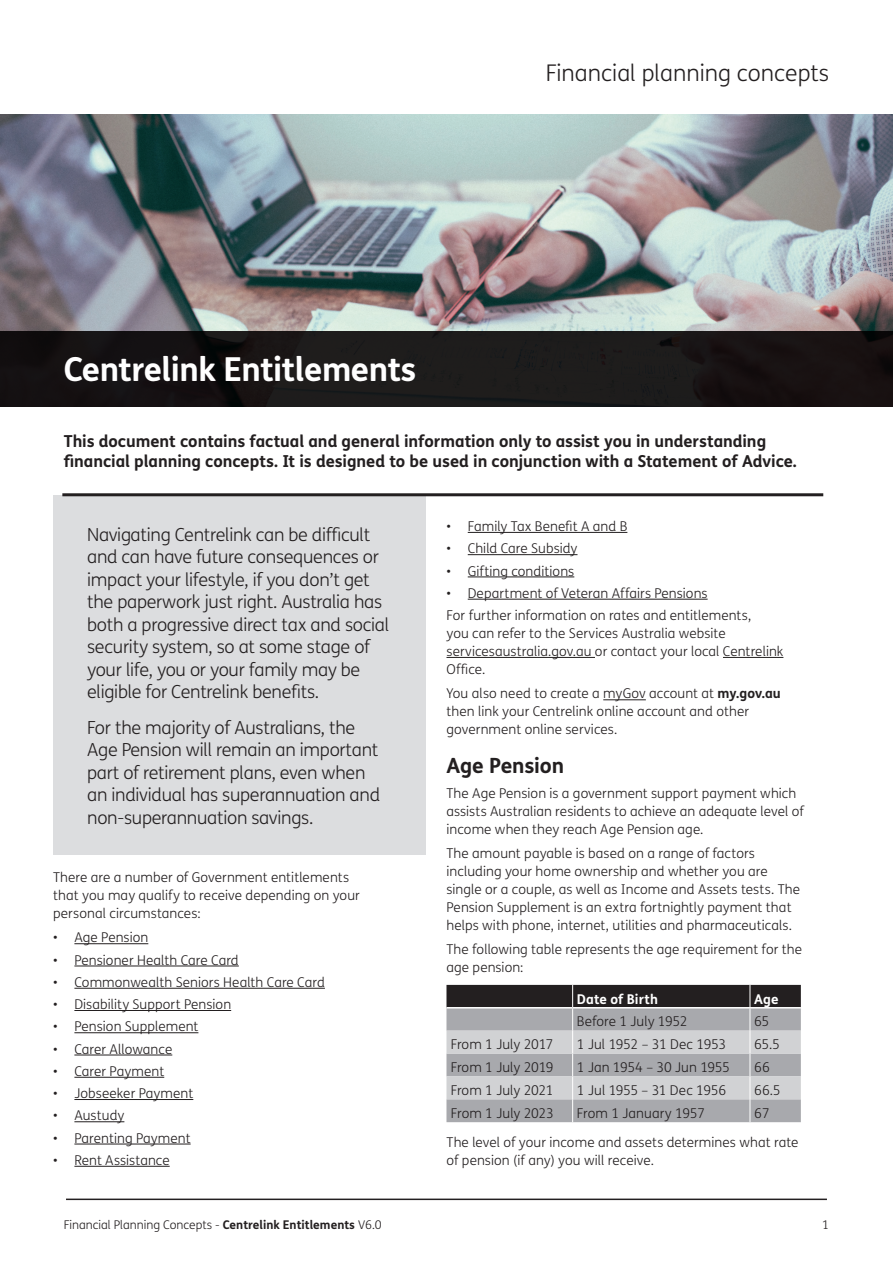
<style>
.page{position:relative;width:893px;height:1263px;background:#fff}
.page>*{position:absolute;margin:0;border:0;box-sizing:border-box;transform-origin:0 0}
.t1{font:700 33px "FS Me";letter-spacing:-.015em;color:#fff}
.t2{font:300 22.95px "FS Me";color:#231f20}
.t3{font:700 21px "FS Me";letter-spacing:-.01em;color:#231f20}
.t4{font:300 18px/22.5px "FS Me";letter-spacing:-.015em;color:#231f20}
.t5{font:700 16.5px/19.8px "FS Me";letter-spacing:-.005em;color:#231f20}
.t6{font:300 13.5px/18px "FS Me";letter-spacing:.005em;color:#231f20}
.t7{font:300 13.5px "FS Me";letter-spacing:-.03em;color:#231f20}
.t8{font:300 13.5px "FS Me";letter-spacing:-.015em;color:#231f20}
.t9{font:700 13.5px "FS Me";letter-spacing:.005em;color:#fff}
.t10{font:300 12px "FS Me";color:#231f20}
.s1{font-weight:700}
</style>
<div class="page">
<hr style="left:66px;top:1198px;width:761px;height:2px;background:#231f20">
<img style="left:0;top:114px;width:893px;height:217px">
<hr style="left:74px;top:943px;width:74px;height:1px;background:#231f20">
<hr style="left:74px;top:966px;width:165px;height:1px;background:#231f20">
<hr style="left:74px;top:988px;width:251px;height:1px;background:#231f20">
<hr style="left:74px;top:1010px;width:157px;height:1px;background:#231f20">
<hr style="left:74px;top:1032px;width:124px;height:1px;background:#231f20">
<hr style="left:74px;top:1055px;width:98px;height:1px;background:#231f20">
<hr style="left:74px;top:1077px;width:90px;height:1px;background:#231f20">
<hr style="left:74px;top:1099px;width:119px;height:1px;background:#231f20">
<hr style="left:74px;top:1121px;width:50px;height:1px;background:#231f20">
<hr style="left:74px;top:1144px;width:117px;height:1px;background:#231f20">
<hr style="left:74px;top:1166px;width:96px;height:1px;background:#231f20">
<div style="left:53px;top:495px;width:372px;height:360px;background:#dcdddf"></div>
<hr style="left:468px;top:532px;width:159px;height:1px;background:#231f20">
<hr style="left:468px;top:554px;width:109px;height:1px;background:#231f20">
<hr style="left:468px;top:577px;width:106px;height:1px;background:#231f20">
<hr style="left:468px;top:599px;width:240px;height:1px;background:#231f20">
<hr style="left:446px;top:657px;width:149px;height:1px;background:#231f20">
<hr style="left:723px;top:657px;width:60px;height:1px;background:#231f20">
<hr style="left:603px;top:699px;width:43px;height:1px;background:#231f20">
<svg style="left:446px;top:985px;width:355px;height:137px;background:#a1a2a4"></svg>
<hr style="left:446px;top:1007px;width:127px;height:1px;background:#fff">
<hr style="left:573px;top:1007px;width:177px;height:1px;background:#fff">
<hr style="left:750px;top:1007px;width:51px;height:1px;background:#fff">
<hr style="left:62px;top:493px;width:761px;height:3px;background:#231f20">
<div style="left:0;top:331px;width:893px;height:76px;background:#191516"></div>
<h1 class="t1" style="left:64px;top:344px;width:354px">Centrelink Entitlements</h1>
<h2 class="t2" style="left:546px;top:57px;width:285px">Financial planning concepts</h2>
<p class="t5" style="left:64px;top:431px;width:735px">This document contains factual and general information only to assist you in understanding financial planning concepts. It is designed to be used in conjunction with a Statement of Advice.</p>
<p class="t4" style="left:87px;top:523px;width:303px">Navigating Centrelink can be difficult and can have future consequences or impact your lifestyle, if you don’t get the paperwork just right. Australia has both a progressive direct tax and social security system, so at some stage of your life, you or your family may be eligible for Centrelink benefits.</p>
<h3 class="t4" style="left:87px;top:715px;width:294px">For the majority of Australians, the Age Pension will remain an important part of retirement plans, even when an individual has superannuation and non-superannuation savings.</h3>
<p class="t6" style="left:53px;top:868px;width:308px">There are a number of Government entitlements that you may qualify to receive depending on your personal circumstances:</p>
<p class="t6" style="left:53px;top:928px;width:97px">• Age Pension</p>
<p class="t6" style="left:53px;top:950px;width:187px">• Pensioner Health Care Card</p>
<p class="t6" style="left:53px;top:973px;width:273px">• Commonwealth Seniors Health Care Card</p>
<p class="t6" style="left:53px;top:995px;width:180px">• Disability Support Pension</p>
<p class="t6" style="left:53px;top:1017px;width:147px">• Pension Supplement</p>
<p class="t6" style="left:53px;top:1039px;width:121px">• Carer Allowance</p>
<p class="t6" style="left:53px;top:1062px;width:113px">• Carer Payment</p>
<p class="t6" style="left:53px;top:1084px;width:142px">• Jobseeker Payment</p>
<p class="t6" style="left:53px;top:1106px;width:73px">• Austudy</p>
<p class="t6" style="left:53px;top:1128px;width:139px">• Parenting Payment</p>
<p class="t6" style="left:53px;top:1151px;width:118px">• Rent Assistance</p>
<p class="t6" style="left:446px;top:517px;width:182px">• Family Tax Benefit A and B</p>
<p class="t6" style="left:446px;top:539px;width:133px">• Child Care Subsidy</p>
<p class="t6" style="left:446px;top:561px;width:129px">• Gifting conditions</p>
<p class="t6" style="left:446px;top:582px;width:306px;line-height:22.2px">• Department of Veteran Affairs Pensions<br>For further information on rates and entitlements,</p>
<p class="t6" style="left:446px;top:624px;width:338px">you can refer to the Services Australia website servicesaustralia.gov.au or contact your local Centrelink<br>Office.</p>
<p class="t6" style="left:446px;top:684px;width:336px">You also need to create a myGov account at <span class="s1">my.gov.au </span>then link your Centrelink online account and other government online services.</p>
<h3 class="t3" style="left:446px;top:750px;width:119px">Age Pension</h3>
<p class="t6" style="left:446px;top:784px;width:359px">The Age Pension is a government support payment which assists Australian residents to achieve an adequate level of income when they reach Age Pension age.</p>
<p class="t6" style="left:446px;top:844px;width:355px">The amount payable is based on a range of factors including your home ownership and whether you are single or a couple, as well as Income and Assets tests. The Pension Supplement is an extra fortnightly payment that helps with phone, internet, utilities and pharmaceuticals.</p>
<p class="t6" style="left:446px;top:940px;width:357px">The following table represents the age requirement for the age pension:</p>
<p class="t9" style="left:577px;top:988px;width:83px">Date of Birth</p>
<p class="t9" style="left:754px;top:988px;width:26px">Age</p>
<p class="t6" style="left:577px;top:1012px;width:112px">Before 1 July 1952</p>
<p class="t6" style="left:754px;top:1012px;width:17px">65</p>
<p class="t6" style="left:451px;top:1035px;width:104px">From 1 July 2017</p>
<p class="t7" style="left:577px;top:1035px;width:151px">1 Jul 1952 – 31 Dec 1953</p>
<p class="t6" style="left:754px;top:1035px;width:27px">65.5</p>
<p class="t6" style="left:451px;top:1058px;width:104px">From 1 July 2019</p>
<p class="t8" style="left:577px;top:1058px;width:154px">1 Jan 1954 – 30 Jun 1955</p>
<p class="t6" style="left:754px;top:1058px;width:17px">66</p>
<p class="t6" style="left:451px;top:1081px;width:104px">From 1 July 2021</p>
<p class="t7" style="left:577px;top:1081px;width:151px">1 Jul 1955 – 31 Dec 1956</p>
<p class="t6" style="left:754px;top:1081px;width:28px">66.5</p>
<p class="t6" style="left:451px;top:1104px;width:104px">From 1 July 2023</p>
<p class="t6" style="left:577px;top:1104px;width:129px">From 1 January 1957</p>
<p class="t6" style="left:447px;top:1098px;width:353px;line-height:29px;text-indent:308px">67<br>The level of your income and assets determines what rate</p>
<p class="t6" style="left:447px;top:1151px;width:209px">of pension (if any) you will receive.</p>
<p class="t10" style="left:64px;top:1217px;width:320px">Financial Planning Concepts - <span class="s1">Centrelink Entitlements</span> V6.0</p>
<p class="t10" style="left:822px;top:1217px;width:8px">1</p>
</div>
